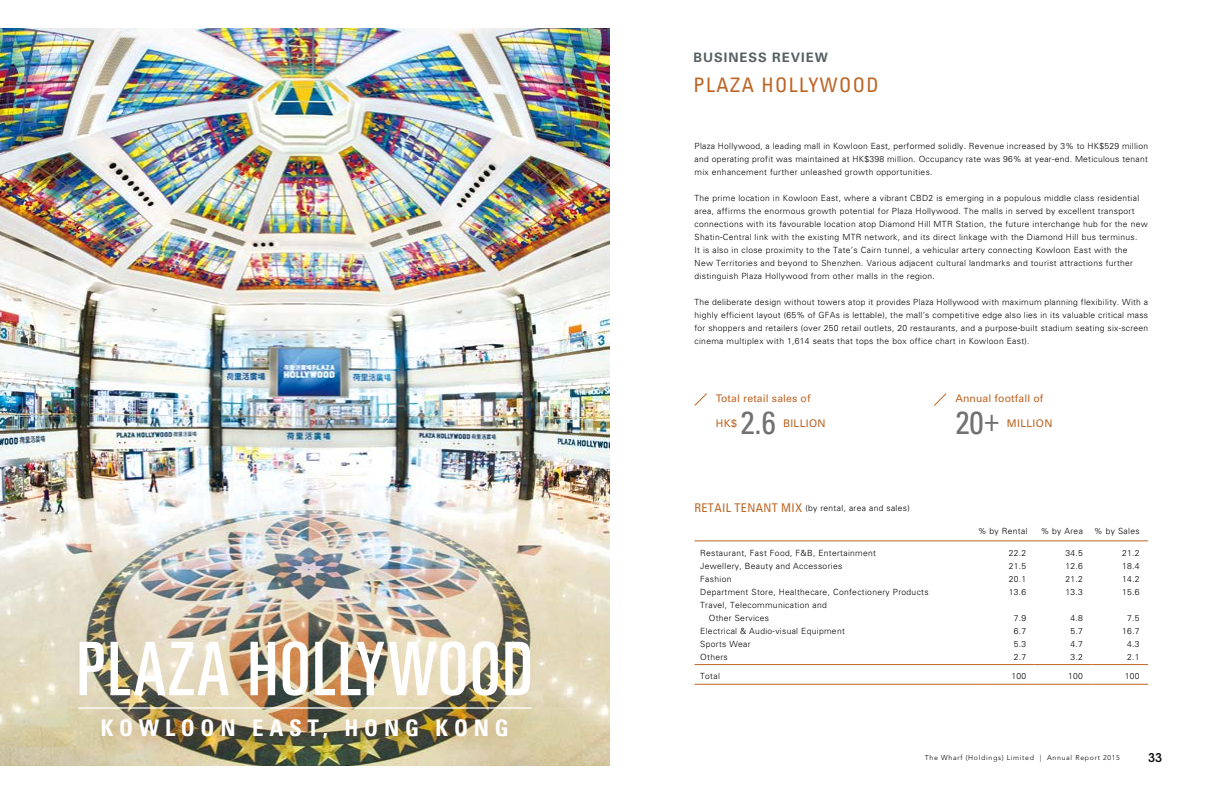
<style>
.page{position:relative;width:1219px;height:794px;background:#fff}
.page>*{position:absolute;margin:0;border:0;box-sizing:border-box;transform-origin:0 0}
.t1{font:ultra-condensed 74px "Univers LT Std";letter-spacing:.03em;color:#fff}
.t2{font:condensed 32px "Univers LT Std";color:#727171}
.t3{font:700 condensed 22.9px "Univers LT Std";letter-spacing:.25em;color:#fff}
.t4{font:condensed 20px "Univers LT Std";letter-spacing:.075em;color:#bd6423}
.t5{font:700 13px "Univers LT Std";letter-spacing:.075em;color:#575f62}
.t6{font:500 12px "ITC Avant Garde Std";color:#000}
.t7{font:10.5px "Univers LT Std";letter-spacing:.01em;color:#bd6423}
.t8{font:10.5px "Univers LT Std";letter-spacing:.03em;color:#bd6423}
.t9{font:300 8.5px/13px "Univers LT Std";letter-spacing:.04em;color:#000;text-align:justify}
.t10{font:300 7px "Avenir LT Std";letter-spacing:.1em;color:#000}
.s1{font-weight:400;font-stretch:condensed;font-size:12px;color:#bd6423}
</style>
<div class="page">
<hr style="left:694px;top:540px;width:284px;height:1px;background:#bd6423">
<hr style="left:978px;top:540px;width:57px;height:1px;background:#bd6423">
<hr style="left:1035px;top:540px;width:56px;height:1px;background:#bd6423">
<hr style="left:1091px;top:540px;width:57px;height:1px;background:#bd6423">
<hr style="left:694px;top:664px;width:284px;height:1px;background:#bd6423">
<hr style="left:978px;top:664px;width:57px;height:1px;background:#bd6423">
<hr style="left:1035px;top:664px;width:56px;height:1px;background:#bd6423">
<hr style="left:1091px;top:664px;width:57px;height:1px;background:#bd6423">
<hr style="left:694px;top:684px;width:284px;height:1px;background:#bd6423">
<hr style="left:978px;top:684px;width:57px;height:1px;background:#bd6423">
<hr style="left:1035px;top:684px;width:56px;height:1px;background:#bd6423">
<hr style="left:1091px;top:684px;width:57px;height:1px;background:#bd6423">
<img style="left:0;top:28px;width:609px;height:737px">
<div style="left:90px;top:707px;width:436px;height:49px;background:#bd6423;opacity:.35"></div>
<div style="left:69px;top:695px;width:480px;height:33px;background:#bd6423;opacity:.35"></div>
<hr style="left:78px;top:707px;width:453px;height:1px;background:#fff">
<svg style="left:694px;top:393px;width:13px;height:13px"></svg>
<svg style="left:934px;top:393px;width:13px;height:13px"></svg>
<h1 class="t1" style="left:77px;top:627px;width:457px">PLAZA HOLLYWOOD</h1>
<h3 class="t3" style="left:101px;top:714px;width:409px">KOWLOON EAST, HONG KONG</h3>
<h3 class="t5" style="left:693px;top:50px;width:136px">BUSINESS REVIEW</h3>
<h3 class="t4" style="left:693px;top:73px;width:187px">PLAZA HOLLYWOOD</h3>
<p class="t9" style="left:694px;top:139px;width:455px">Plaza Hollywood, a leading mall in Kowloon East, performed solidly. Revenue increased by 3% to HK$529 million and operating profit was maintained at HK$398 million. Occupancy rate was 96% at year-end. Meticulous tenant mix enhancement further unleashed growth opportunities.</p>
<p class="t9" style="left:694px;top:191px;width:455px;text-align:left">The prime location in Kowloon East, where a vibrant CBD2 is emerging in a populous middle class residential area, affirms the enormous growth potential for Plaza Hollywood. The malls in served by excellent transport connections with its favourable location atop Diamond Hill MTR Station, the future interchange hub for the new Shatin-Central link with the existing MTR network, and its direct linkage with the Diamond Hill bus terminus.<br>It is also in close proximity to the Tate’s Cairn tunnel, a vehicular artery connecting Kowloon East with the New Territories and beyond to Shenzhen. Various adjacent cultural landmarks and tourist attractions further distinguish Plaza Hollywood from other malls in the region.</p>
<p class="t9" style="left:694px;top:295px;width:455px">The deliberate design without towers atop it provides Plaza Hollywood with maximum planning flexibility. With a highly efficient layout (65% of GFAs is lettable), the mall’s competitive edge also lies in its valuable critical mass for shoppers and retailers (over 250 retail outlets, 20 restaurants, and a purpose-built stadium seating six-screen cinema multiplex with 1,614 seats that tops the box office chart in Kowloon East).</p>
<p class="t7" style="left:716px;top:392px;width:96px">Total retail sales of</p>
<p class="t7" style="left:716px;top:417px;width:23px">HK$</p>
<h2 class="t2" style="left:740px;top:402px;width:37px">2.6</h2>
<p class="t8" style="left:783px;top:417px;width:44px">BILLION</p>
<p class="t9" style="left:694px;top:501px;width:217px"><span class="s1">RETAIL TENANT MIX</span> (by rental, area and sales)</p>
<p class="t7" style="left:955px;top:392px;width:90px">Annual footfall of</p>
<h2 class="t2" style="left:955px;top:402px;width:46px">20+</h2>
<p class="t8" style="left:1007px;top:417px;width:47px">MILLION</p>
<p class="t9" style="left:978px;top:524px;width:51px">% by Rental</p>
<p class="t9" style="left:1041px;top:524px;width:44px">% by Area</p>
<p class="t9" style="left:1094px;top:524px;width:47px">% by Sales</p>
<p class="t9" style="left:700px;top:546px;width:177px">Restaurant, Fast Food, F&amp;B, Entertainment</p>
<p class="t9" style="left:1009px;top:546px;width:19px">22.2</p>
<p class="t9" style="left:1065px;top:546px;width:19px">34.5</p>
<p class="t9" style="left:1122px;top:546px;width:19px">21.2</p>
<p class="t9" style="left:700px;top:559px;width:144px">Jewellery, Beauty and Accessories</p>
<p class="t9" style="left:1009px;top:559px;width:19px">21.5</p>
<p class="t9" style="left:1065px;top:559px;width:19px">12.6</p>
<p class="t9" style="left:1122px;top:559px;width:19px">18.4</p>
<p class="t9" style="left:700px;top:572px;width:33px">Fashion</p>
<p class="t9" style="left:1009px;top:572px;width:19px">20.1</p>
<p class="t9" style="left:1065px;top:572px;width:19px">21.2</p>
<p class="t9" style="left:1122px;top:572px;width:19px">14.2</p>
<p class="t9" style="left:700px;top:585px;width:230px">Department Store, Healthecare, Confectionery Products</p>
<p class="t9" style="left:1009px;top:585px;width:19px">13.6</p>
<p class="t9" style="left:1065px;top:585px;width:19px">13.3</p>
<p class="t9" style="left:1122px;top:585px;width:19px">15.6</p>
<p class="t9" style="left:709px;top:598px;width:120px;text-indent:-8px">Travel, Telecommunication and<br>Other Services</p>
<p class="t9" style="left:1014px;top:611px;width:14px">7.9</p>
<p class="t9" style="left:1070px;top:611px;width:14px">4.8</p>
<p class="t9" style="left:1127px;top:611px;width:14px">7.5</p>
<p class="t9" style="left:700px;top:624px;width:146px">Electrical &amp; Audio-visual Equipment</p>
<p class="t9" style="left:1014px;top:624px;width:14px">6.7</p>
<p class="t9" style="left:1070px;top:624px;width:14px">5.7</p>
<p class="t9" style="left:1122px;top:624px;width:19px">16.7</p>
<p class="t9" style="left:700px;top:637px;width:52px">Sports Wear</p>
<p class="t9" style="left:1014px;top:637px;width:14px">5.3</p>
<p class="t9" style="left:1070px;top:637px;width:14px">4.7</p>
<p class="t9" style="left:1127px;top:637px;width:14px">4.3</p>
<p class="t9" style="left:700px;top:650px;width:29px">Others</p>
<p class="t9" style="left:1014px;top:650px;width:14px">2.7</p>
<p class="t9" style="left:1070px;top:650px;width:14px">3.2</p>
<p class="t9" style="left:1127px;top:650px;width:14px">2.1</p>
<p class="t9" style="left:700px;top:669px;width:21px">Total</p>
<p class="t9" style="left:1011px;top:669px;width:16px">100</p>
<p class="t9" style="left:1068px;top:669px;width:16px">100</p>
<p class="t9" style="left:1125px;top:669px;width:16px">100</p>
<p class="t10" style="left:925px;top:753px;width:197px">The Wharf (Holdings) Limited | Annual Report 2015</p>
<h3 class="t6" style="left:1148px;top:749px;width:16px">33</h3>
</div>
